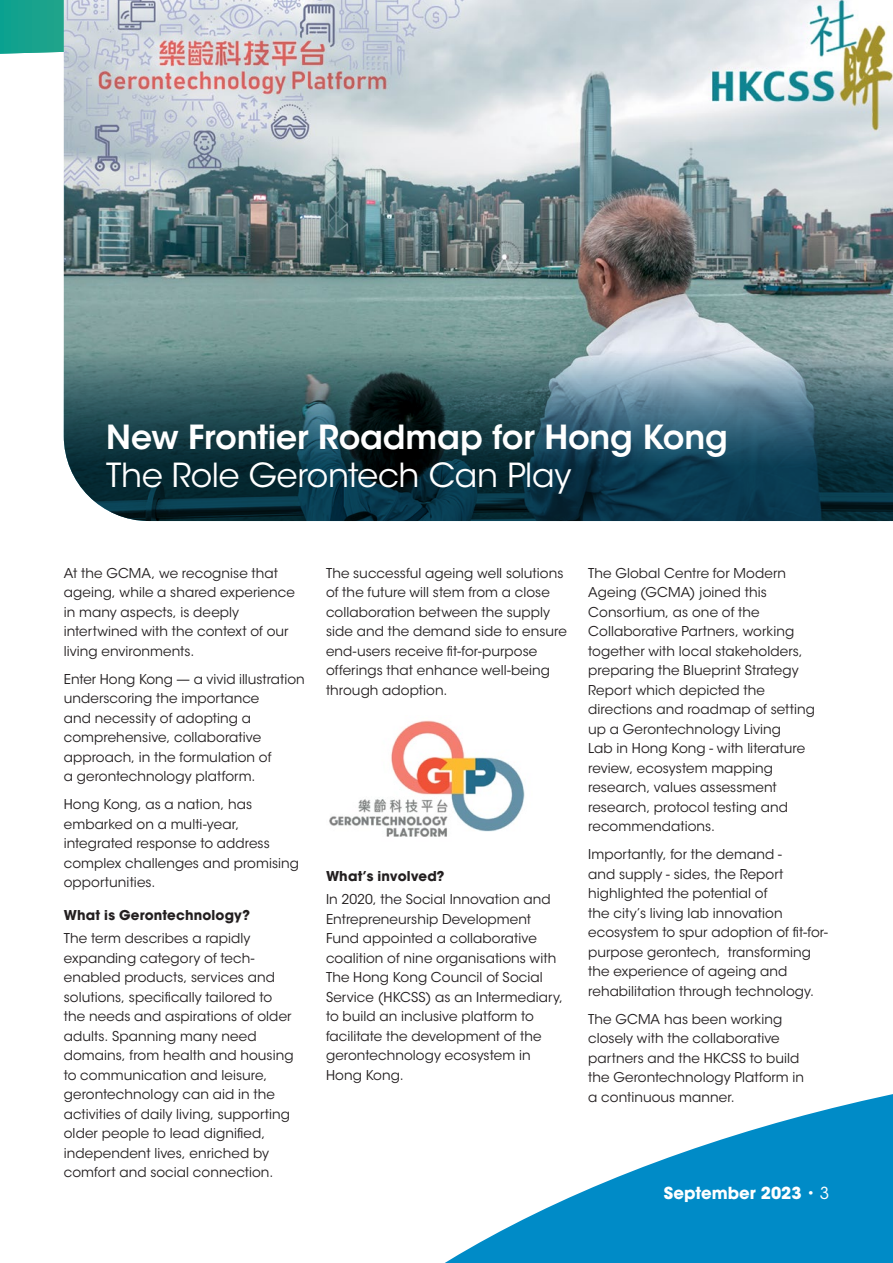
<style>
.page{position:relative;width:893px;height:1263px;background:#fff}
.page>*{position:absolute;margin:0;border:0;box-sizing:border-box;transform-origin:0 0}
.t1{font:600 33px "ITC Avant Garde Std";letter-spacing:-.01em;color:#fff}
.t2{font:33px "ITC Avant Garde Std";letter-spacing:-.01em;color:#fff}
.t3{font:700 16.5px "ITC Avant Garde Std";color:#fff}
.t4{font:13.5px/19.5px "ITC Avant Garde Std";letter-spacing:.005em;color:#231f20}
.t5{font:700 13.5px "ITC Avant Garde Std";letter-spacing:.01em;color:#231f20}
.s1{font-weight:400}
</style>
<div class="page">
<svg style="left:445px;top:1094px;width:448px;height:169px;fill:#008bc7"></svg>
<svg style="left:0;top:0;width:64px;height:136px"></svg>
<img style="left:329px;top:720px;width:196px;height:117px">
<img style="left:64px;top:0;width:829px;height:351px">
<svg style="left:64px;top:351px;width:829px;height:170px;background:#2f545f"></svg>
<h1 class="t1" style="left:106px;top:417px;width:623px">New Frontier Roadmap for Hong Kong</h1>
<h1 class="t2" style="left:106px;top:455px;width:466px">The Role Gerontech Can Play</h1>
<p class="t4" style="left:64px;top:563px;width:233px">At the GCMA, we recognise that ageing, while a shared experience in many aspects, is deeply intertwined with the context of our living environments.</p>
<p class="t4" style="left:64px;top:669px;width:242px">Enter Hong Kong — a vivid illustration underscoring the importance<br>and necessity of adopting a comprehensive, collaborative approach, in the formulation of<br>a gerontechnology platform.</p>
<p class="t4" style="left:64px;top:795px;width:237px">Hong Kong, as a nation, has embarked on a multi-year, integrated response to address complex challenges and promising opportunities.</p>
<p class="t5" style="left:64px;top:906px;width:188px">What is Gerontechnology?</p>
<p class="t4" style="left:64px;top:929px;width:231px">The term describes a rapidly expanding category of tech&shy;enabled products, services and solutions, specifically tailored to the needs and aspirations of older adults. Spanning many need domains, from health and housing to communication and leisure, gerontechnology can aid in the activities of daily living, supporting older people to lead dignified, independent lives, enriched by comfort and social connection.</p>
<p class="t4" style="left:326px;top:563px;width:242px">The successful ageing well solutions of the future will stem from a close collaboration between the supply side and the demand side to ensure end-users receive fit-for-purpose offerings that enhance well-being through adoption.</p>
<p class="t5" style="left:326px;top:867px;width:120px">What’s involved?</p>
<p class="t4" style="left:326px;top:890px;width:239px">In 2020, the Social Innovation and<br>Entrepreneurship Development<br>Fund appointed a collaborative coalition of nine organisations with<br>The Hong Kong Council of Social<br>Service (HKCSS) as an Intermediary, to build an inclusive platform to facilitate the development of the gerontechnology ecosystem in<br>Hong Kong.</p>
<p class="t4" style="left:588px;top:563px;width:228px">The Global Centre for Modern<br>Ageing (GCMA) joined this<br>Consortium, as one of the<br>Collaborative Partners, working together with local stakeholders, preparing the Blueprint Strategy<br>Report which depicted the directions and roadmap of setting up a Gerontechnology Living<br>Lab in Hong Kong - with literature review, ecosystem mapping research, values assessment research, protocol testing and recommendations.</p>
<p class="t4" style="left:588px;top:845px;width:241px">Importantly, for the demand -<br>and supply - sides, the Report highlighted the potential of<br>the city’s living lab innovation ecosystem to spur adoption of fit-for&shy;purpose gerontech, transforming the experience of ageing and rehabilitation through technology.</p>
<p class="t4" style="left:588px;top:1009px;width:217px">The GCMA has been working closely with the collaborative partners and the HKCSS to build the Gerontechnology Platform in a continuous manner.</p>
<p class="t3" style="left:664px;top:1182px;width:167px">September 2023 <span class="s1">• 3</span></p>
</div>
